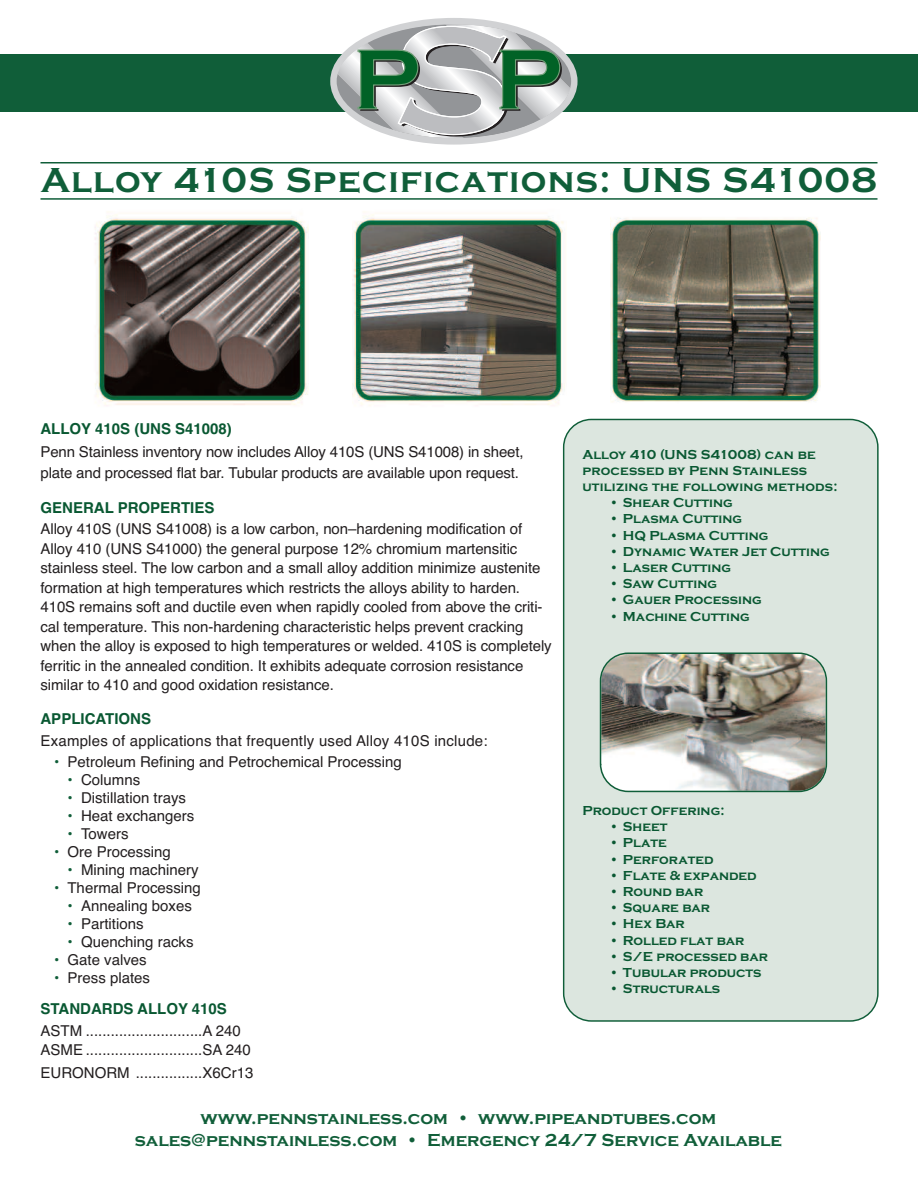
<style>
.page{position:relative;width:918px;height:1188px;background:#fff}
.page>*{position:absolute;margin:0;border:0;box-sizing:border-box;transform-origin:0 0}
.t1{font:700 88.05px "Copperplate Gothic";color:#016226}
.t2{font:700 36px "Copperplate Gothic";letter-spacing:.035em;color:#105e39}
.t3{font:700 18px/21.6px "Copperplate Gothic";color:#105e39;text-align:center}
.t4{font:15px/19.5px "Helvetica";letter-spacing:-.005em;color:#231f20}
.t5{font:700 15px/31.5px "Helvetica";color:#095832}
.t6{font:15px "Helvetica";letter-spacing:.015em;color:#231f20}
.t7{font:700 13.5px/16.2px "Copperplate Gothic";color:#095832}
.s1{font-size:156.6px;color:#fff}
.s2{color:#105e39}
.s3{font-weight:400;color:#105e39}
.s4{font-weight:400;color:#231f20}
</style>
<div class="page">
<div style="left:0;top:54px;width:918px;height:57px;background:#105e39"></div>
<div style="left:330px;top:18px;width:248px;height:127px;border:6px solid #d1d2d4;border-radius:50%"></div>
<svg style="left:336px;top:24px;width:236px;height:115px"></svg>
<hr style="left:40px;top:162px;width:838px;height:2px;background:#105e39">
<div style="left:563px;top:419px;width:316px;height:603px;background:#dce6df"></div>
<hr style="left:40px;top:198px;width:838px;height:2px;background:#105e39">
<img style="left:600px;top:652px;width:227px;height:140px">
<img style="left:95px;top:214px;width:214px;height:191px">
<img style="left:352px;top:214px;width:213px;height:191px">
<img style="left:610px;top:217px;width:210px;height:185px">
<h1 class="t1" style="left:353px;top:31px;width:211px">P<span class="s1">S</span>P</h1>
<h2 class="t2" style="left:41px;top:158px;width:838px">Alloy 410S Specifications: UNS S41008</h2>
<p class="t5" style="left:40px;top:413px;width:193px">ALLOY 410S (UNS S41008)</p>
<p class="t4" style="left:40px;top:442px;width:485px;line-height:21px">Penn Stainless inventory now includes Alloy 410S (UNS S41008) in sheet, plate and processed flat bar. Tubular products are available upon request.</p>
<p class="t5" style="left:40px;top:492px;width:175px">GENERAL PROPERTIES</p>
<p class="t4" style="left:40px;top:519px;width:513px">Alloy 410S (UNS S41008) is a low carbon, non–hardening modification of Alloy 410 (UNS S41000) the general purpose 12% chromium martensitic stainless steel. The low carbon and a small alloy addition minimize austenite formation at high temperatures which restricts the alloys ability to harden.<br>410S remains soft and ductile even when rapidly cooled from above the criti&shy;cal temperature. This non-hardening characteristic helps prevent cracking when the alloy is exposed to high temperatures or welded. 410S is completely ferritic in the annealed condition. It exhibits adequate corrosion resistance similar to 410 and good oxidation resistance.</p>
<p class="t5" style="left:40px;top:703px;width:112px">APPLICATIONS</p>
<p class="t6" style="left:40px;top:732px;width:449px">Examples of applications that frequently used Alloy 410S include:</p>
<p class="t4" style="left:54px;top:752px;width:349px"><span class="s2">•</span> Petroleum Refining and Petrochemical Processing</p>
<p class="t4" style="left:68px;top:770px;width:74px"><span class="s2">•</span> Columns</p>
<p class="t4" style="left:68px;top:788px;width:120px"><span class="s2">•</span> Distillation trays</p>
<p class="t4" style="left:68px;top:806px;width:128px"><span class="s2">•</span> Heat exchangers</p>
<p class="t4" style="left:68px;top:824px;width:63px"><span class="s2">•</span> Towers</p>
<p class="t4" style="left:54px;top:842px;width:118px"><span class="s2">•</span> Ore Processing</p>
<p class="t4" style="left:68px;top:860px;width:133px"><span class="s2">•</span> Mining machinery</p>
<p class="t4" style="left:54px;top:878px;width:148px"><span class="s2">•</span> Thermal Processing</p>
<p class="t4" style="left:68px;top:896px;width:126px"><span class="s2">•</span> Annealing boxes</p>
<p class="t4" style="left:68px;top:914px;width:78px"><span class="s2">•</span> Partitions</p>
<p class="t4" style="left:68px;top:932px;width:128px"><span class="s2">•</span> Quenching racks</p>
<p class="t4" style="left:54px;top:950px;width:94px"><span class="s2">•</span> Gate valves</p>
<p class="t5" style="left:40px;top:962px;width:188px;text-indent:14px"><span class="s3">•</span> <span class="s4">Press plates<br></span>STANDARDS ALLOY 410S</p>
<p class="t4" style="left:40px;top:1021px;width:212px">ASTM ............................A 240<br>ASME ............................SA 240</p>
<p class="t4" style="left:40px;top:1063px;width:214px">EURONORM ................X6Cr13</p>
<p class="t7" style="left:582px;top:446px;width:257px">Alloy 410 (UNS S41008) can be processed by Penn Stainless utilizing the following methods:</p>
<p class="t7" style="left:609px;top:494px;width:125px">• Shear Cutting</p>
<p class="t7" style="left:609px;top:511px;width:134px">• Plasma Cutting</p>
<p class="t7" style="left:609px;top:527px;width:161px">• HQ Plasma Cutting</p>
<p class="t7" style="left:609px;top:543px;width:222px">• Dynamic Water Jet Cutting</p>
<p class="t7" style="left:609px;top:559px;width:123px">• Laser Cutting</p>
<p class="t7" style="left:609px;top:575px;width:109px">• Saw Cutting</p>
<p class="t7" style="left:609px;top:592px;width:154px">• Gauer Processing</p>
<p class="t7" style="left:609px;top:608px;width:142px">• Machine Cutting</p>
<p class="t7" style="left:582px;top:802px;width:144px">Product Offering:</p>
<p class="t7" style="left:609px;top:818px;width:60px">• Sheet</p>
<p class="t7" style="left:609px;top:835px;width:59px">• Plate</p>
<p class="t7" style="left:609px;top:851px;width:106px">• Perforated</p>
<p class="t7" style="left:609px;top:867px;width:149px">• Flate &amp; expanded</p>
<p class="t7" style="left:609px;top:883px;width:95px">• Round bar</p>
<p class="t7" style="left:609px;top:899px;width:102px">• Square bar</p>
<p class="t7" style="left:609px;top:916px;width:77px">• Hex Bar</p>
<p class="t7" style="left:609px;top:932px;width:137px">• Rolled flat bar</p>
<p class="t7" style="left:609px;top:948px;width:160px">• S/E processed bar</p>
<p class="t7" style="left:609px;top:964px;width:154px">• Tubular products</p>
<p class="t7" style="left:609px;top:980px;width:112px">• Structurals</p>
<p class="t3" style="left:135px;top:1107px;width:649px">www.pennstainless.com • www.pipeandtubes.com sales@pennstainless.com • Emergency 24/7 Service Available</p>
</div>
